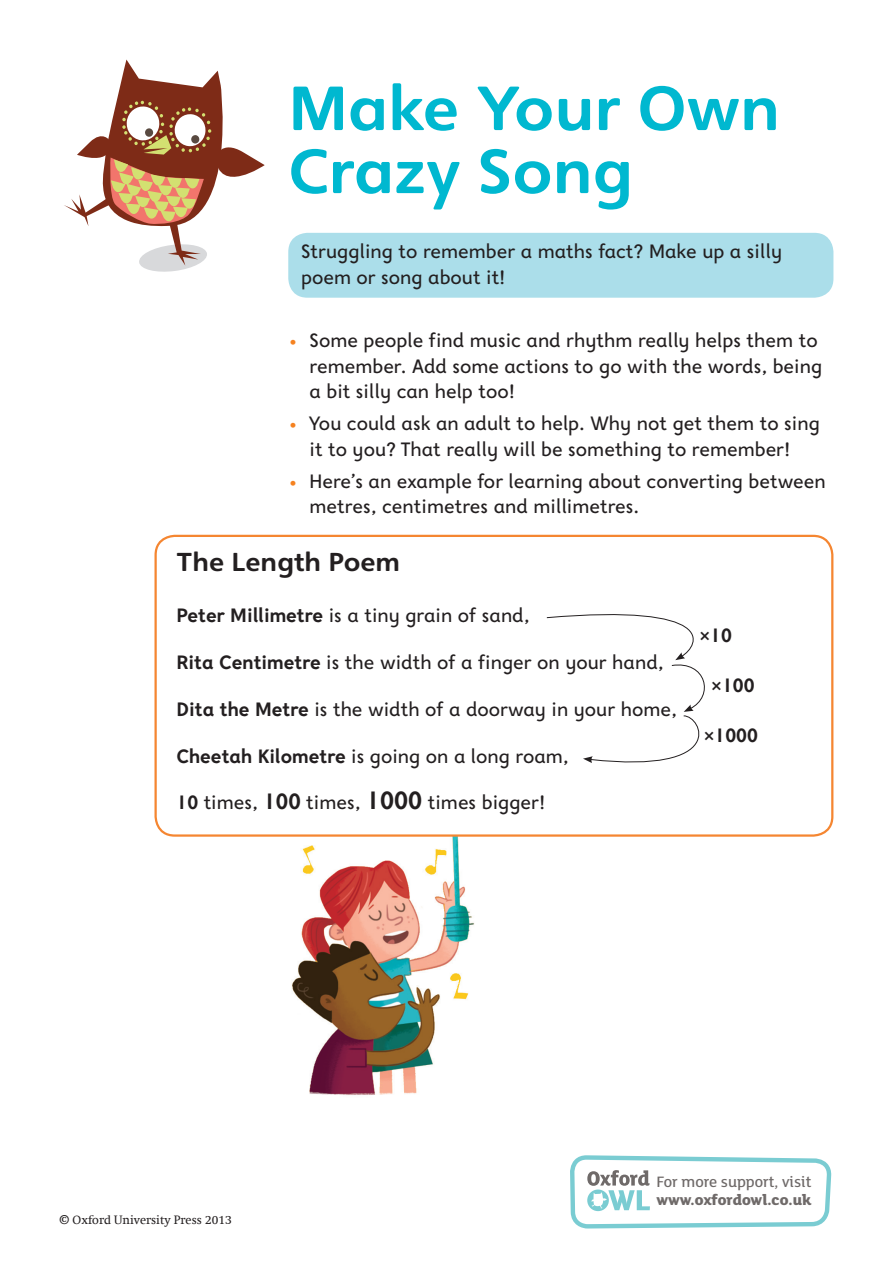
<style>
.page{position:relative;width:893px;height:1263px;background:#fff}
.page>*{position:absolute;margin:0;border:0;box-sizing:border-box;transform-origin:0 0}
.t1{font:700 60.45px/63px "Heinemann Special";color:#00b8d0;scale:1.04 1}
.t2{font:700 25.2px "Heinemann Special";color:#231f20;scale:1.04 1}
.t3{font:20.25px/25.5px "OUP Earlybird";color:#231f20}
.t4{font:700 20.25px "OUP Earlybird";color:#231f20}
.t5{font:500 16.35px "FS Lola Primary";color:#6f6a69}
.t6{font:800 16.2px "FS Lola Primary";color:#6f6a69}
.t7{font:12px "OUP2 Swift";color:#231f20}
.s1{color:#f58220}
.s2{font-weight:700}
.s3{font-weight:700;font-size:23.25px}
.s4{font-weight:700;font-size:26.25px}
.s5{font-weight:400}
</style>
<div class="page">
<img style="left:292px;top:837px;width:183px;height:258px">
<svg style="left:64px;top:60px;width:201px;height:212px"></svg>
<div style="left:288px;top:233px;width:545px;height:65px;background:#abdeea;border-radius:19px"></div>
<div style="left:154px;top:535px;width:679px;height:302px;border:2px solid #f58631;border-radius:19px"></div>
<svg style="left:546px;top:614px;width:148px;height:24px"></svg>
<svg style="left:568px;top:638px;width:266px;height:591px"></svg>
<svg style="left:572px;top:1157px;width:257px;height:69px"></svg>
<h1 class="t1" style="left:288px;top:77px;width:474px">Make Your Own<br>Crazy Song</h1>
<p class="t3" style="left:301px;top:241px;width:483px">Struggling to remember a maths fact? Make up a silly poem or song about it!</p>
<p class="t3" style="left:310px;top:330px;width:514px;text-indent:-21px"><span class="s1">•</span> Some people find music and rhythm really helps them to remember. Add some actions to go with the words, being a bit silly can help too!</p>
<p class="t3" style="left:288px;top:413px;width:533px;text-align:center"><span class="s1">•</span> You could ask an adult to help. Why not get them to sing it to you? That really will be something to remember!</p>
<p class="t3" style="left:310px;top:470px;width:518px;text-indent:-21px"><span class="s1">•</span> Here’s an example for learning about converting between metres, centimetres and millimetres.</p>
<p class="t2" style="left:177px;top:546px;width:217px">The Length Poem</p>
<p class="t3" style="left:177px;top:605px;width:355px"><span class="s2">Peter Millimetre</span> is a tiny grain of sand,</p>
<p class="t3" style="left:177px;top:652px;width:489px"><span class="s2">Rita Centimetre</span> is the width of a finger on your hand,</p>
<p class="t3" style="left:177px;top:698px;width:502px"><span class="s2">Dita the Metre</span> is the width of a doorway in your home,</p>
<p class="t3" style="left:177px;top:745px;width:394px"><span class="s2">Cheetah Kilometre</span> is going on a long roam,</p>
<p class="t3" style="left:177px;top:792px;width:370px"><span class="s2">10</span> times, <span class="s3">100</span> times, <span class="s4">1000</span> times bigger!</p>
<p class="t4" style="left:699px;top:627px;width:34px"><span class="s5">×</span>10</p>
<p class="t4" style="left:711px;top:677px;width:45px"><span class="s5">×</span>100</p>
<p class="t4" style="left:704px;top:727px;width:56px"><span class="s5">×</span>1000</p>
<p class="t7" style="left:60px;top:1213px;width:174px">© Oxford University Press 2013</p>
<p class="t5" style="left:656px;top:1171px;width:157px">For more support, visit</p>
<p class="t6" style="left:656px;top:1189px;width:157px">www.oxfordowl.co.uk</p>
</div>
